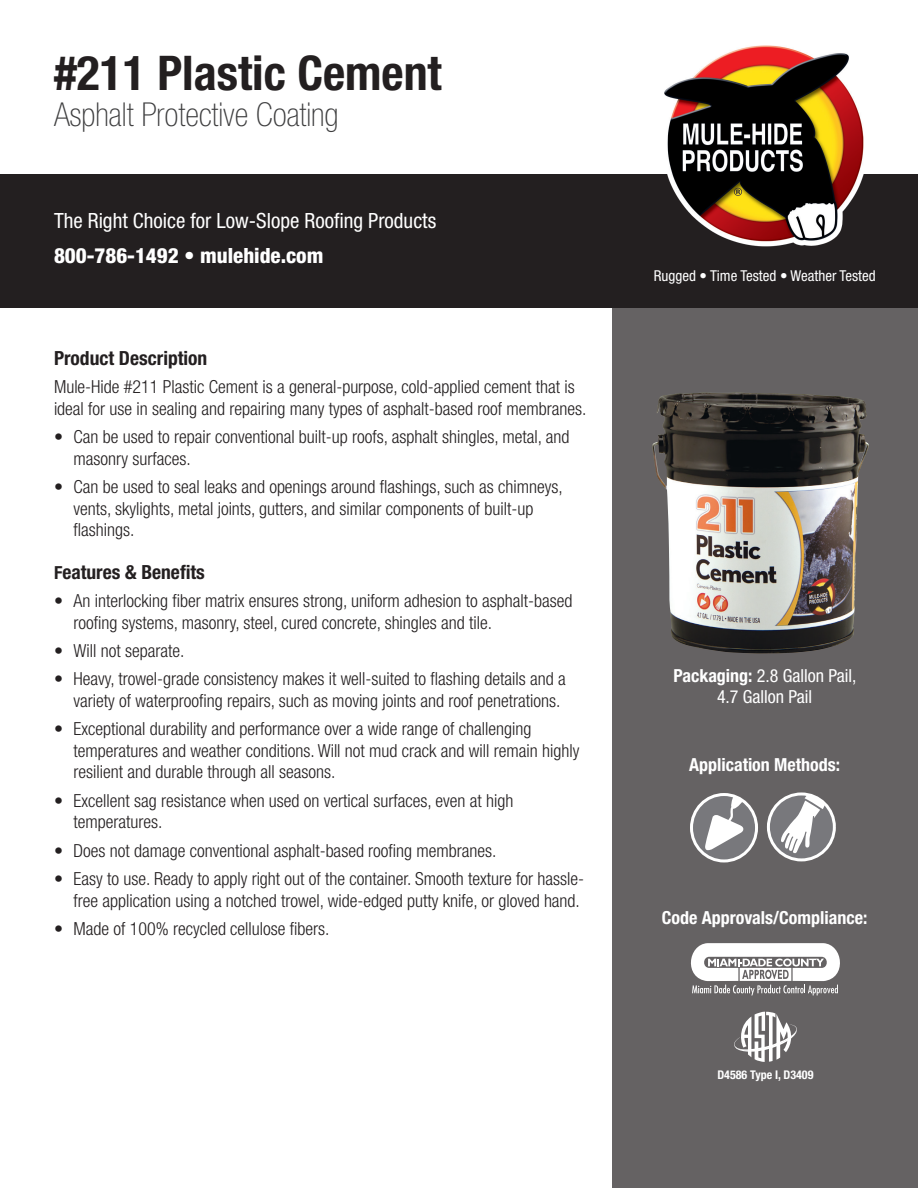
<style>
.page{position:relative;width:918px;height:1188px;background:#fff}
.page>*{position:absolute;margin:0;border:0;box-sizing:border-box;transform-origin:0 0}
.t1{font:700 condensed 47.85px "Helvetica Neue LT Std";color:#231f20}
.t2{font:100 condensed 33px "Helvetica Neue LT Std";color:#3e3e3f}
.t3{font:condensed 21px "Helvetica Neue LT Std";color:#fff}
.t4{font:800 condensed 21px "Helvetica Neue LT Std";color:#fff}
.t5{font:700 condensed 19.5px "Helvetica Neue LT Std";color:#231f20}
.t6{font:300 condensed 18px/21.6px "Helvetica Neue LT Std";color:#231f20}
.t7{font:700 condensed 18px "Helvetica Neue LT Std";color:#fff}
.t8{font:condensed 18px/21px "Helvetica Neue LT Std";color:#fff;text-align:center}
.t9{font:condensed 15px "Helvetica Neue LT Std";color:#fff}
.t10{font:700 condensed 12px "Helvetica Neue LT Std";color:#fff}
.s1{font-size:18px}
.s2{font-weight:700}
</style>
<div class="page">
<div style="left:612px;top:307px;width:306px;height:881px;background:#656263"></div>
<div style="left:0;top:174px;width:918px;height:134px;background:#231f20"></div>
<img style="left:664px;top:45px;width:200px;height:202px">
<svg style="left:691px;top:943px;width:149px;height:52px"></svg>
<svg style="left:734px;top:1012px;width:63px;height:50px"></svg>
<img style="left:652px;top:392px;width:217px;height:261px">
<svg style="left:691px;top:795px;width:66px;height:66px"></svg>
<svg style="left:705px;top:795px;width:52px;height:56px;background:#a7a6a9"></svg>
<div style="left:690px;top:793px;width:68px;height:69px;border:3px solid #fff;border-radius:50%"></div>
<svg style="left:767px;top:792px;width:69px;height:69px"></svg>
<svg style="left:781px;top:794px;width:45px;height:59px;background:#b1b1b3"></svg>
<h1 class="t1" style="left:54px;top:44px;width:389px">#211 Plastic Cement</h1>
<h2 class="t2" style="left:54px;top:96px;width:286px">Asphalt Protective Coating</h2>
<p class="t3" style="left:54px;top:209px;width:384px">The Right Choice for Low-Slope Roofing Products</p>
<p class="t4" style="left:54px;top:243px;width:271px">800-786-1492 • mulehide.com</p>
<p class="t5" style="left:54px;top:346px;width:155px">Product Description</p>
<p class="t6" style="left:54px;top:376px;width:534px">Mule-Hide #211 Plastic Cement is a general-purpose, cold-applied cement that is ideal for use in sealing and repairing many types of asphalt-based roof membranes.</p>
<p class="t6" style="left:73px;top:426px;width:497px;text-indent:-19px">• Can be used to repair conventional built-up roofs, asphalt shingles, metal, and masonry surfaces.</p>
<p class="t6" style="left:73px;top:476px;width:491px;text-indent:-19px">• Can be used to seal leaks and openings around flashings, such as chimneys, vents, skylights, metal joints, gutters, and similar components of built-up flashings.</p>
<p class="t5" style="left:54px;top:560px;width:152px"><span class="s1">F</span>eatures &amp; Benefits</p>
<p class="t6" style="left:73px;top:590px;width:500px;text-indent:-19px">• An interlocking fiber matrix ensures strong, uniform adhesion to asphalt-based roofing systems, masonry, steel, cured concrete, shingles and tile.</p>
<p class="t6" style="left:54px;top:640px;width:132px">• Will not separate.</p>
<p class="t6" style="left:54px;top:668px;width:513px;text-align:right">• Heavy, trowel-grade consistency makes it well-suited to flashing details and a variety of waterproofing repairs, such as moving joints and roof penetrations.</p>
<p class="t6" style="left:73px;top:718px;width:507px;text-indent:-19px">• Exceptional durability and performance over a wide range of challenging temperatures and weather conditions. Will not mud crack and will remain highly resilient and durable through all seasons.</p>
<p class="t6" style="left:73px;top:790px;width:441px;text-indent:-19px">• Excellent sag resistance when used on vertical surfaces, even at high temperatures.</p>
<p class="t6" style="left:54px;top:839px;width:444px">• Does not damage conventional asphalt-based roofing membranes.</p>
<p class="t6" style="left:54px;top:868px;width:532px;text-align:right">• Easy to use. Ready to apply right out of the container. Smooth texture for hassle&shy;free application using a notched trowel, wide-edged putty knife, or gloved hand.</p>
<p class="t6" style="left:54px;top:918px;width:277px">• Made of 100% recycled cellulose fibers.</p>
<p class="t9" style="left:654px;top:267px;width:223px">Rugged • Time Tested • Weather Tested</p>
<p class="t8" style="left:673px;top:665px;width:185px"><span class="s2">Packaging:</span> 2.8 Gallon Pail,<br>4.7 Gallon Pail</p>
<p class="t7" style="left:689px;top:754px;width:153px">Application Methods:</p>
<p class="t7" style="left:662px;top:907px;width:207px">Code Approvals/Compliance:</p>
<p class="t10" style="left:717px;top:1067px;width:98px">D4586 Type I, D3409</p>
</div>
